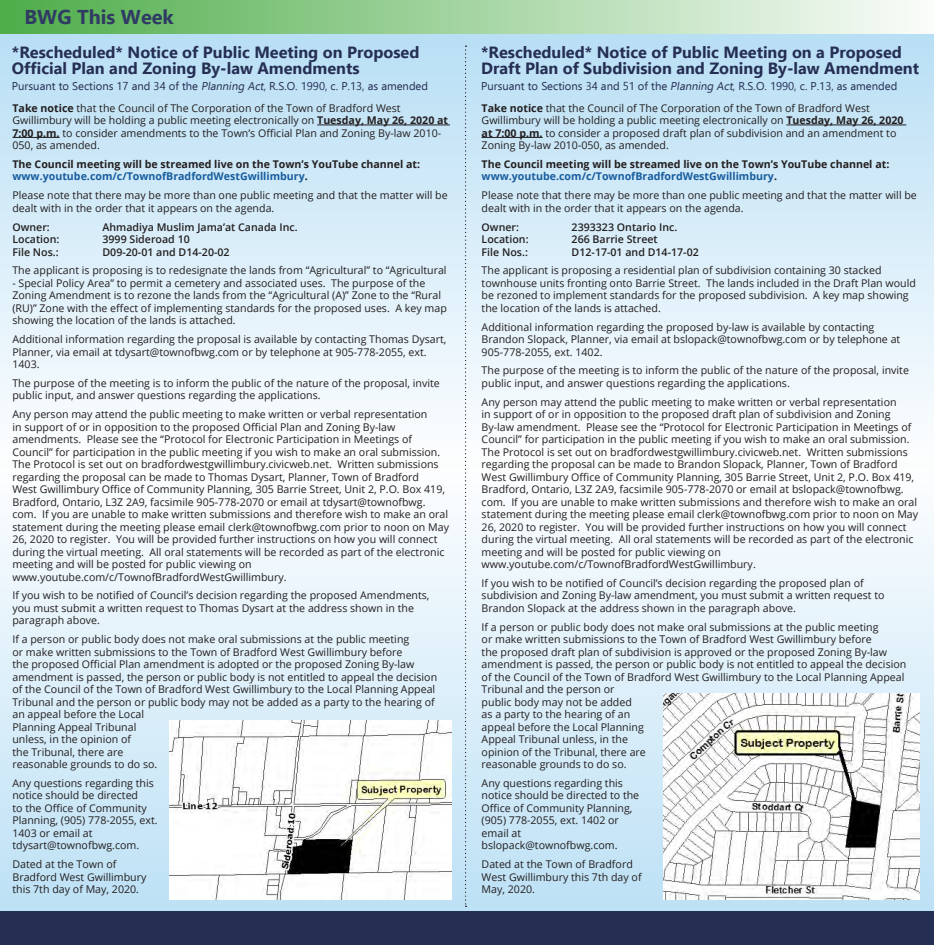
<style>
.page{position:relative;width:934px;height:945px;background:#fff}
.page>*{position:absolute;margin:0;border:0;box-sizing:border-box;transform-origin:0 0}
.t1{font:700 20px "Ebrima";color:#303b64}
.t2{font:700 16.25px/16.2px "Ebrima";color:#252e53}
.t3{font:11.25px "Ebrima";color:#252e53}
.t4{font:10.62px/12.5px "Open Sans";color:#231f20}
.t5{font:700 10.62px/12.5px "Open Sans";color:#231f20}
.t6{font:600 10.62px "Open Sans";color:#231f20}
.s1{font-style:italic}
.s2{font-weight:700}
.s3{color:#175d9e}
</style>
<div class="page">
<div style="left:0;top:34px;width:934px;height:434px;background:linear-gradient(to bottom,#b8def4,#fefefe)"></div>
<div style="left:0;top:459px;width:934px;height:482px;background:linear-gradient(to bottom,#fff,#b6dbf1)"></div>
<div style="left:0;top:912px;width:934px;height:33px;background:#252e53"></div>
<div style="left:0;top:1px;width:934px;height:33px;background:linear-gradient(to right,#4ead49,#fafdfa)"></div>
<hr style="left:317px;top:125px;width:133px;height:1px;background:#231f20">
<hr style="left:12px;top:137px;width:48px;height:1px;background:#231f20">
<hr style="left:786px;top:125px;width:120px;height:1px;background:#231f20">
<hr style="left:481px;top:137px;width:61px;height:1px;background:#231f20">
<svg style="left:465px;top:46px;width:1px;height:861px"></svg>
<img style="left:170px;top:720px;width:281px;height:179px">
<img style="left:663px;top:694px;width:256px;height:206px">
<p class="t1" style="left:24px;top:2px;width:151px">BWG This Week</p>
<p class="t2" style="left:12px;top:43px;width:409px">*Rescheduled* Notice of Public Meeting on Proposed<br>Official Plan and Zoning By-law Amendments</p>
<p class="t3" style="left:12px;top:78px;width:418px">Pursuant to Sections 17 and 34 of the <span class="s1">Planning Act</span>, R.S.O. 1990, c. P.13, as amended</p>
<p class="t4" style="left:12px;top:101px;width:437px"><span class="s2">Take notice</span> that the Council of The Corporation of the Town of Bradford West Gwillimbury will be holding a public meeting electronically on <span class="s2">Tuesday, May 26, 2020 at 7:00 p.m.</span> to consider amendments to the Town’s Official Plan and Zoning By-law 2010- 050, as amended.</p>
<p class="t5" style="left:12px;top:158px;width:409px">The Council meeting will be streamed live on the Town’s YouTube channel at: <span class="s3">www.youtube.com/c/TownofBradfordWestGwillimbury</span>.</p>
<p class="t4" style="left:12px;top:189px;width:437px">Please note that there may be more than one public meeting and that the matter will be dealt with in the order that it appears on the agenda.</p>
<p class="t6" style="left:12px;top:219px;width:39px">Owner:</p>
<p class="t6" style="left:102px;top:219px;width:197px">Ahmadiya Muslim Jama’at Canada Inc.</p>
<p class="t6" style="left:12px;top:232px;width:48px">Location:</p>
<p class="t6" style="left:102px;top:232px;width:89px">3999 Sideroad 10</p>
<p class="t6" style="left:12px;top:244px;width:48px">File Nos.:</p>
<p class="t6" style="left:102px;top:244px;width:129px">D09-20-01 and D14-20-02</p>
<p class="t4" style="left:12px;top:264px;width:436px">The applicant is proposing is to redesignate the lands from “Agricultural” to “Agricultural</p>
<p class="t4" style="left:12px;top:276px;width:436px">- Special Policy Area” to permit a cemetery and associated uses. The purpose of the Zoning Amendment is to rezone the lands from the “Agricultural (A)” Zone to the “Rural (RU)” Zone with the effect of implementing standards for the proposed uses. A key map showing the location of the lands is attached.</p>
<p class="t4" style="left:12px;top:333px;width:435px">Additional information regarding the proposal is available by contacting Thomas Dysart,<br>Planner, via email at tdysart@townofbwg.com or by telephone at 905-778-2055, ext.<br>1403.</p>
<p class="t4" style="left:12px;top:377px;width:429px">The purpose of the meeting is to inform the public of the nature of the proposal, invite public input, and answer questions regarding the applications.</p>
<p class="t4" style="left:12px;top:408px;width:438px">Any person may attend the public meeting to make written or verbal representation<br>in support of or in opposition to the proposed Official Plan and Zoning By-law amendments. Please see the “Protocol for Electronic Participation in Meetings of Council” for participation in the public meeting if you wish to make an oral submission.<br>The Protocol is set out on bradfordwestgwillimbury.civicweb.net. Written submissions regarding the proposal can be made to Thomas Dysart, Planner, Town of Bradford<br>West Gwillimbury Office of Community Planning, 305 Barrie Street, Unit 2, P.O. Box 419, Bradford, Ontario, L3Z 2A9, facsimile 905-778-2070 or email at tdysart@townofbwg. com. If you are unable to make written submissions and therefore wish to make an oral statement during the meeting please email clerk@townofbwg.com prior to noon on May 26, 2020 to register. You will be provided further instructions on how you will connect during the virtual meeting. All oral statements will be recorded as part of the electronic meeting and will be posted for public viewing on www.youtube.com/c/TownofBradfordWestGwillimbury.</p>
<p class="t4" style="left:12px;top:589px;width:419px">If you wish to be notified of Council’s decision regarding the proposed Amendments, you must submit a written request to Thomas Dysart at the address shown in the paragraph above.</p>
<p class="t4" style="left:12px;top:633px;width:426px">If a person or public body does not make oral submissions at the public meeting<br>or make written submissions to the Town of Bradford West Gwillimbury before<br>the proposed Official Plan amendment is adopted or the proposed Zoning By-law amendment is passed, the person or public body is not entitled to appeal the decision of the Council of the Town of Bradford West Gwillimbury to the Local Planning Appeal Tribunal and the person or public body may not be added as a party to the hearing of an appeal before the Local<br>Planning Appeal Tribunal<br>unless, in the opinion of<br>the Tribunal, there are<br>reasonable grounds to do so.</p>
<p class="t4" style="left:12px;top:777px;width:147px">Any questions regarding this notice should be directed<br>to the Office of Community<br>Planning, (905) 778-2055, ext.<br>1403 or email at tdysart@townofbwg.com.</p>
<p class="t4" style="left:12px;top:858px;width:136px">Dated at the Town of<br>Bradford West Gwillimbury this 7th day of May, 2020.</p>
<p class="t2" style="left:481px;top:43px;width:439px">*Rescheduled* Notice of Public Meeting on a Proposed<br>Draft Plan of Subdivision and Zoning By-law Amendment</p>
<p class="t3" style="left:481px;top:78px;width:418px">Pursuant to Sections 34 and 51 of the <span class="s1">Planning Act</span>, R.S.O. 1990, c. P.13, as amended</p>
<p class="t4" style="left:481px;top:101px;width:423px"><span class="s2">Take notice</span> that the Council of The Corporation of the Town of Bradford West Gwillimbury will be holding a public meeting electronically on <span class="s2">Tuesday, May 26, 2020 at 7:00 p.m.</span> to consider a proposed draft plan of subdivision and an amendment to Zoning By-law 2010-050, as amended.</p>
<p class="t5" style="left:481px;top:158px;width:409px">The Council meeting will be streamed live on the Town’s YouTube channel at: <span class="s3">www.youtube.com/c/TownofBradfordWestGwillimbury</span>.</p>
<p class="t4" style="left:481px;top:189px;width:437px">Please note that there may be more than one public meeting and that the matter will be dealt with in the order that it appears on the agenda.</p>
<p class="t6" style="left:481px;top:219px;width:39px">Owner:</p>
<p class="t6" style="left:572px;top:219px;width:107px">2393323 Ontario Inc.</p>
<p class="t6" style="left:481px;top:232px;width:48px">Location:</p>
<p class="t6" style="left:572px;top:232px;width:88px">266 Barrie Street</p>
<p class="t6" style="left:481px;top:244px;width:48px">File Nos.:</p>
<p class="t6" style="left:572px;top:244px;width:129px">D12-17-01 and D14-17-02</p>
<p class="t4" style="left:481px;top:264px;width:436px">The applicant is proposing a residential plan of subdivision containing 30 stacked townhouse units fronting onto Barrie Street. The lands included in the Draft Plan would be rezoned to implement standards for the proposed subdivision. A key map showing the location of the lands is attached.</p>
<p class="t4" style="left:481px;top:320px;width:420px">Additional information regarding the proposed by-law is available by contacting<br>Brandon Slopack, Planner, via email at bslopack@townofbwg.com or by telephone at<br>905-778-2055, ext. 1402.</p>
<p class="t4" style="left:481px;top:364px;width:429px">The purpose of the meeting is to inform the public of the nature of the proposal, invite public input, and answer questions regarding the applications.</p>
<p class="t4" style="left:481px;top:395px;width:438px">Any person may attend the public meeting to make written or verbal representation<br>in support of or in opposition to the proposed draft plan of subdivision and Zoning By-law amendment. Please see the “Protocol for Electronic Participation in Meetings of Council” for participation in the public meeting if you wish to make an oral submission.<br>The Protocol is set out on bradfordwestgwillimbury.civicweb.net. Written submissions regarding the proposal can be made to Brandon Slopack, Planner, Town of Bradford West Gwillimbury Office of Community Planning, 305 Barrie Street, Unit 2, P.O. Box 419, Bradford, Ontario, L3Z 2A9, facsimile 905-778-2070 or email at bslopack@townofbwg. com. If you are unable to make written submissions and therefore wish to make an oral statement during the meeting please email clerk@townofbwg.com prior to noon on May 26, 2020 to register. You will be provided further instructions on how you will connect during the virtual meeting. All oral statements will be recorded as part of the electronic meeting and will be posted for public viewing on www.youtube.com/c/TownofBradfordWestGwillimbury.</p>
<p class="t4" style="left:481px;top:577px;width:404px">If you wish to be notified of Council’s decision regarding the proposed plan of subdivision and Zoning By-law amendment, you must submit a written request to<br>Brandon Slopack at the address shown in the paragraph above.</p>
<p class="t4" style="left:481px;top:620px;width:426px">If a person or public body does not make oral submissions at the public meeting<br>or make written submissions to the Town of Bradford West Gwillimbury before<br>the proposed draft plan of subdivision is approved or the proposed Zoning By-law amendment is passed, the person or public body is not entitled to appeal the decision of the Council of the Town of Bradford West Gwillimbury to the Local Planning Appeal Tribunal and the person or<br>public body may not be added<br>as a party to the hearing of an<br>appeal before the Local Planning<br>Appeal Tribunal unless, in the<br>opinion of the Tribunal, there are<br>reasonable grounds to do so.</p>
<p class="t4" style="left:481px;top:777px;width:159px">Any questions regarding this notice should be directed to the<br>Office of Community Planning, (905) 778-2055, ext. 1402 or email at bslopack@townofbwg.com.</p>
<p class="t4" style="left:481px;top:858px;width:161px">Dated at the Town of Bradford<br>West Gwillimbury this 7th day of<br>May, 2020.</p>
</div>
